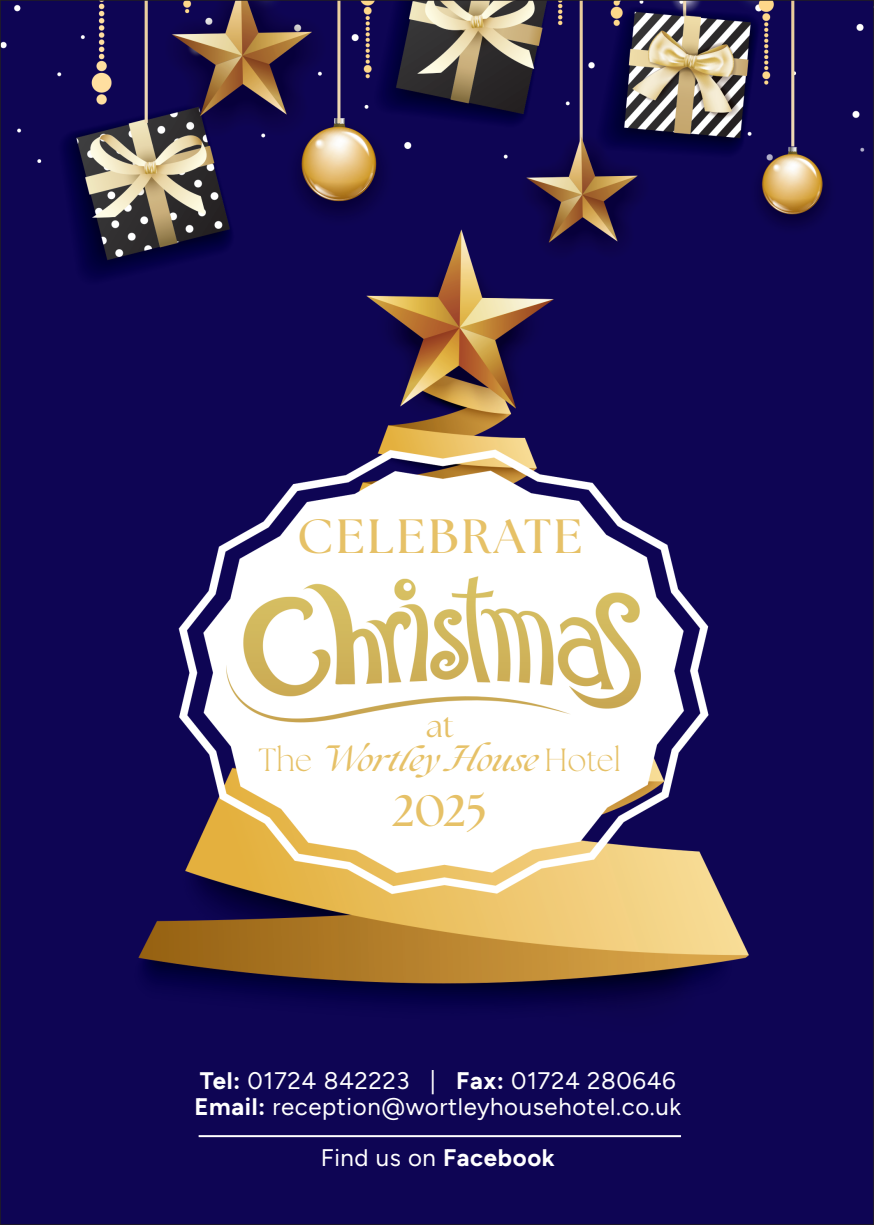
<style>
.page{position:relative;width:874px;height:1225px;background:#fff}
.page>*{position:absolute;margin:0;border:0;box-sizing:border-box;transform-origin:0 0}
.t1{font:700 48px "The Seasons";letter-spacing:.06em;color:#e6c167}
.t2{font:700 44px "The Seasons";color:#e6c167}
.t3{font:italic 700 32px "The Seasons";letter-spacing:-.005em;color:#e6c167}
.t4{font:32px "The Seasons";color:#e6c167}
.t5{font:24px "Figtree";letter-spacing:.025em;color:#fff}
.s1{font-weight:300;font-style:normal}
.s2{font-weight:700}
</style>
<div class="page">
<img style="left:2px;top:2px;width:869px;height:1221px">
<hr style="left:198px;top:1135px;width:482px;height:2px;background:#fff">
<p class="t1" style="left:297px;top:504px;width:287px">CELEBRATE</p>
<p class="t4" style="left:425px;top:705px;width:29px">at</p>
<p class="t3" style="left:258px;top:736px;width:364px"><span class="s1">The</span> Wortley House <span class="s1">Hotel</span></p>
<p class="t2" style="left:392px;top:781px;width:96px">2025</p>
<p class="t5" style="left:200px;top:1067px;width:477px"><span class="s2">Tel:</span> 01724 842223 | <span class="s2">Fax:</span> 01724 280646</p>
<p class="t5" style="left:194px;top:1092px;width:488px"><span class="s2">Email:</span> reception@wortleyhousehotel.co.uk</p>
<p class="t5" style="left:320px;top:1144px;width:235px">Find us on <span class="s2">Facebook</span></p>
</div>
